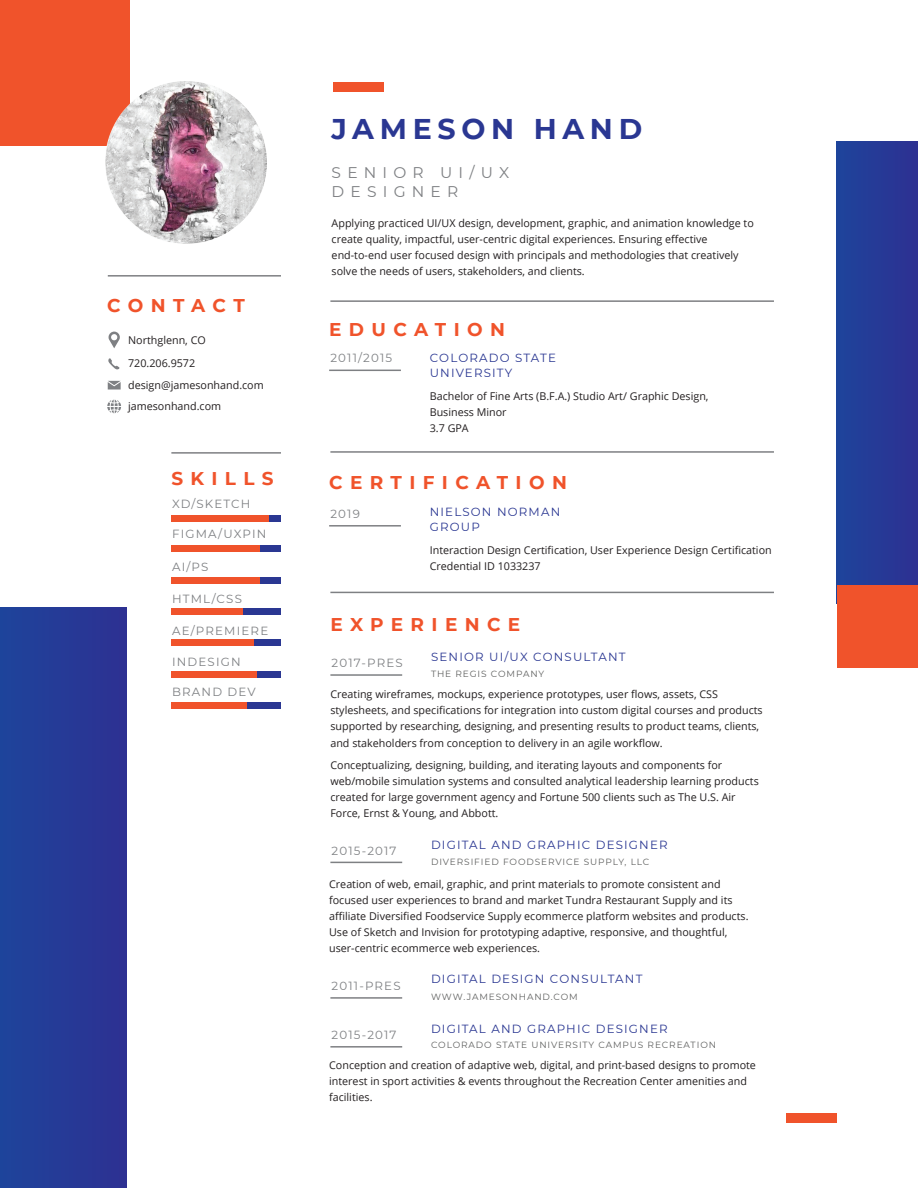
<style>
.page{position:relative;width:918px;height:1188px;background:#fff}
.page>*{position:absolute;margin:0;border:0;box-sizing:border-box;transform-origin:0 0}
.t1{font:700 28.5px "Montserrat";letter-spacing:.2em;color:#2a3792}
.t2{font:700 18.45px "Montserrat";letter-spacing:.4em;color:#f0532b}
.t3{font:15.45px/18.6px "Montserrat";letter-spacing:.4em;color:#7e8083}
.t4{font:11.85px/14.1px "Montserrat";letter-spacing:.1em;color:#2a3792}
.t5{font:11.85px "Montserrat";letter-spacing:.1em;color:#7e8083}
.t6{font:10.8px/16px "Open Sans";color:#231f20}
.t7{font:9px "Montserrat";letter-spacing:.1em;color:#606160}
</style>
<div class="page">
<div style="left:0;top:0;width:130px;height:146px;background:#f0532b"></div>
<div style="left:0;top:607px;width:127px;height:581px;background:#263a97"></div>
<div style="left:837px;top:141px;width:80px;height:463px;background:#263a97"></div>
<div style="left:837px;top:585px;width:80px;height:82px;background:#f0532b"></div>
<svg style="left:108px;top:381px;width:13px;height:9px"></svg>
<svg style="left:108px;top:332px;width:12px;height:16px"></svg>
<svg style="left:108px;top:358px;width:11px;height:12px"></svg>
<svg style="left:107px;top:400px;width:14px;height:13px"></svg>
<hr style="left:108px;top:275px;width:173px;height:2px;background:#7e8083">
<hr style="left:330px;top:300px;width:444px;height:2px;background:#7e8083">
<hr style="left:330px;top:451px;width:444px;height:2px;background:#7e8083">
<hr style="left:330px;top:592px;width:444px;height:1px;background:#7e8083">
<hr style="left:329px;top:370px;width:72px;height:1px;background:#7e8083">
<hr style="left:329px;top:525px;width:72px;height:2px;background:#7e8083">
<hr style="left:330px;top:674px;width:72px;height:2px;background:#7e8083">
<hr style="left:330px;top:862px;width:72px;height:1px;background:#7e8083">
<hr style="left:330px;top:997px;width:72px;height:2px;background:#7e8083">
<hr style="left:330px;top:1046px;width:72px;height:2px;background:#7e8083">
<div style="left:333px;top:82px;width:51px;height:9px;background:#f0532b"></div>
<div style="left:786px;top:1114px;width:51px;height:9px;background:#f0532b"></div>
<hr style="left:171px;top:452px;width:110px;height:2px;background:#7e8083">
<div style="left:171px;top:515px;width:110px;height:7px;background:#f0532b"></div>
<div style="left:171px;top:577px;width:110px;height:7px;background:#f0532b"></div>
<div style="left:171px;top:608px;width:110px;height:7px;background:#f0532b"></div>
<div style="left:171px;top:639px;width:110px;height:7px;background:#f0532b"></div>
<div style="left:171px;top:671px;width:110px;height:6px;background:#f0532b"></div>
<div style="left:171px;top:702px;width:110px;height:7px;background:#f0532b"></div>
<div style="left:269px;top:515px;width:12px;height:7px;background:#2a3792"></div>
<div style="left:171px;top:545px;width:110px;height:7px;background:#f0532b"></div>
<div style="left:260px;top:545px;width:21px;height:7px;background:#2a3792"></div>
<div style="left:260px;top:577px;width:21px;height:7px;background:#2a3792"></div>
<div style="left:243px;top:608px;width:38px;height:7px;background:#2a3792"></div>
<div style="left:254px;top:639px;width:27px;height:7px;background:#2a3792"></div>
<div style="left:258px;top:671px;width:23px;height:6px;background:#2a3792"></div>
<div style="left:248px;top:702px;width:33px;height:7px;background:#2a3792"></div>
<img style="left:105px;top:82px;width:162px;height:161px">
<h2 class="t2" style="left:107px;top:292px;width:139px">CONTACT</h2>
<p class="t6" style="left:128px;top:328px;width:79px;line-height:23.4px">Northglenn, CO<br>720.206.9572</p>
<p class="t6" style="left:128px;top:374px;width:137px;line-height:21.5px">design@jamesonhand.com jamesonhand.com</p>
<h2 class="t2" style="left:171px;top:465px;width:104px">SKILLS</h2>
<p class="t5" style="left:172px;top:496px;width:80px">XD/SKETCH</p>
<p class="t5" style="left:172px;top:526px;width:96px">FIGMA/UXPIN</p>
<p class="t5" style="left:172px;top:558px;width:38px">AI/PS</p>
<p class="t5" style="left:172px;top:590px;width:71px">HTML/CSS</p>
<p class="t5" style="left:172px;top:623px;width:98px">AE/PREMIERE</p>
<p class="t5" style="left:172px;top:654px;width:70px">INDESIGN</p>
<p class="t5" style="left:172px;top:684px;width:85px">BRAND DEV</p>
<h1 class="t1" style="left:332px;top:108px;width:312px">JAMESON HAND</h1>
<h3 class="t3" style="left:332px;top:163px;width:179px">SENIOR UI/UX<br>DESIGNER</h3>
<p class="t6" style="left:332px;top:215px;width:424px">Applying practiced UI/UX design, development, graphic, and animation knowledge to create quality, impactful, user-centric digital experiences. Ensuring effective end-to-end user focused design with principals and methodologies that creatively solve the needs of users, stakeholders, and clients.</p>
<h2 class="t2" style="left:329px;top:316px;width:177px">EDUCATION</h2>
<p class="t5" style="left:330px;top:350px;width:63px">2011/2015</p>
<p class="t4" style="left:430px;top:351px;width:128px">COLORADO STATE<br>UNIVERSITY</p>
<p class="t6" style="left:430px;top:388px;width:280px">Bachelor of Fine Arts (B.F.A.) Studio Art/ Graphic Design,<br>Business Minor<br>3.7 GPA</p>
<h2 class="t2" style="left:329px;top:469px;width:239px">CERTIFICATION</h2>
<p class="t5" style="left:330px;top:506px;width:31px">2019</p>
<p class="t4" style="left:430px;top:505px;width:132px">NIELSON NORMAN<br>GROUP</p>
<p class="t6" style="left:430px;top:542px;width:343px">Interaction Design Certification, User Experience Design Certification<br>Credential ID 1033237</p>
<h2 class="t2" style="left:330px;top:611px;width:191px">EXPERIENCE</h2>
<p class="t5" style="left:332px;top:655px;width:73px">2017-PRES</p>
<p class="t4" style="left:431px;top:649px;width:196px">SENIOR UI/UX CONSULTANT</p>
<p class="t7" style="left:431px;top:667px;width:115px">THE REGIS COMPANY</p>
<p class="t6" style="left:330px;top:686px;width:434px">Creating wireframes, mockups, experience prototypes, user flows, assets, CSS stylesheets, and specifications for integration into custom digital courses and products supported by researching, designing, and presenting results to product teams, clients, and stakeholders from conception to delivery in an agile workflow.</p>
<p class="t6" style="left:330px;top:756px;width:430px">Conceptualizing, designing, building, and iterating layouts and components for web/mobile simulation systems and consulted analytical leadership learning products created for large government agency and Fortune 500 clients such as The U.S. Air Force, Ernst &amp; Young, and Abbott.</p>
<p class="t5" style="left:332px;top:842px;width:66px">2015-2017</p>
<p class="t4" style="left:431px;top:837px;width:238px">DIGITAL AND GRAPHIC DESIGNER</p>
<p class="t7" style="left:431px;top:856px;width:220px">DIVERSIFIED FOODSERVICE SUPPLY, LLC</p>
<p class="t6" style="left:329px;top:875px;width:421px">Creation of web, email, graphic, and print materials to promote consistent and focused user experiences to brand and market Tundra Restaurant Supply and its affiliate Diversified Foodservice Supply ecommerce platform websites and products.<br>Use of Sketch and Invision for prototyping adaptive, responsive, and thoughtful, user-centric ecommerce web experiences.</p>
<p class="t5" style="left:332px;top:978px;width:71px">2011-PRES</p>
<p class="t5" style="left:332px;top:1027px;width:66px">2015-2017</p>
<p class="t4" style="left:431px;top:971px;width:213px">DIGITAL DESIGN CONSULTANT</p>
<p class="t7" style="left:431px;top:990px;width:148px">WWW.JAMESONHAND.COM</p>
<p class="t4" style="left:431px;top:1021px;width:238px">DIGITAL AND GRAPHIC DESIGNER</p>
<p class="t7" style="left:431px;top:1039px;width:287px">COLORADO STATE UNIVERSITY CAMPUS RECREATION</p>
<p class="t6" style="left:329px;top:1057px;width:428px">Conception and creation of adaptive web, digital, and print-based designs to promote interest in sport activities &amp; events throughout the Recreation Center amenities and facilities.</p>
</div>
